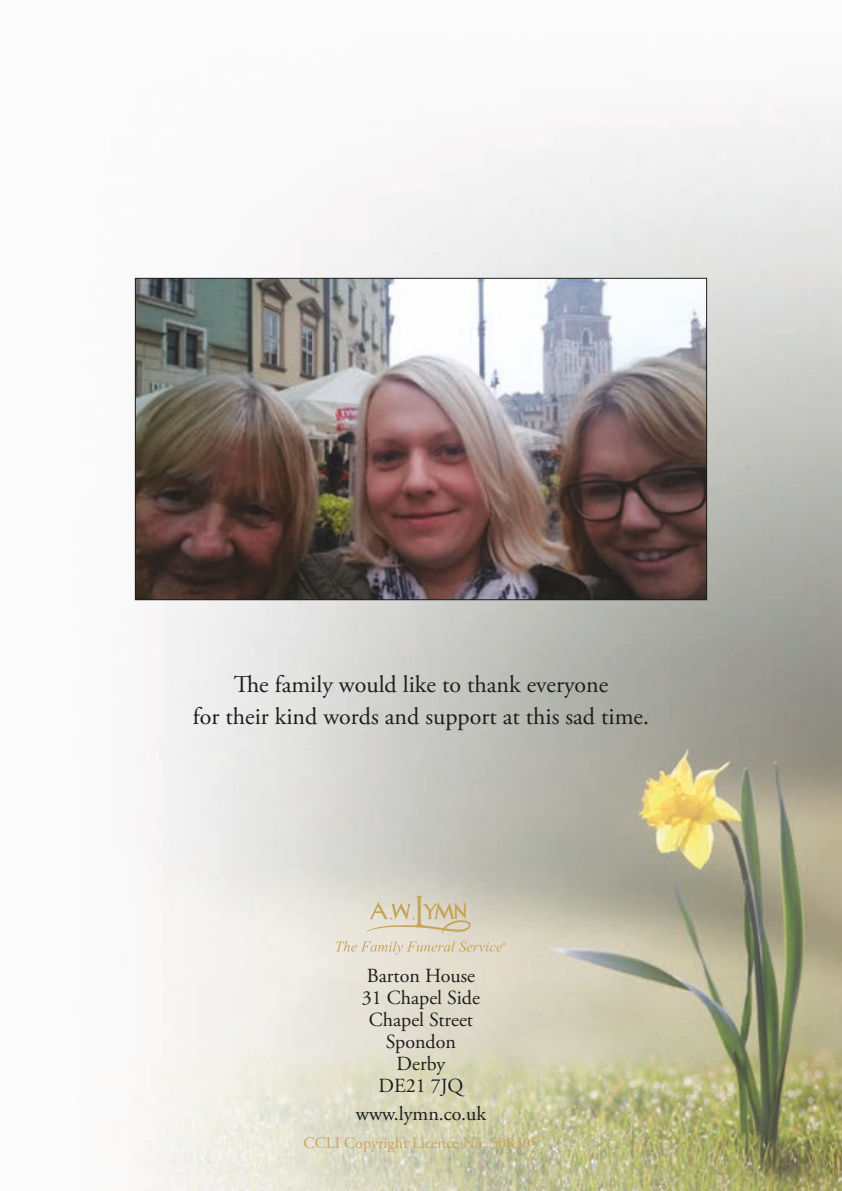
<style>
.page{position:relative;width:842px;height:1191px;background:#fff}
.page>*{position:absolute;margin:0;border:0;box-sizing:border-box;transform-origin:0 0}
.t1{font:24px/32px "Adobe Garamond Pro";color:#1d1d1b;text-align:center}
.t2{font:20px/22px "Adobe Garamond Pro";color:#1d1d1b;text-align:center}
.t3{font:16px "Adobe Garamond Pro";color:#c6a65b}
</style>
<div class="page">
<img style="left:128px;top:103px;width:714px;height:1088px">
<img style="left:137px;top:280px;width:568px;height:318px">
<svg style="left:336px;top:895px;width:170px;height:59px;background:#dcd4c0"></svg>
<p class="t1" style="left:193px;top:669px;width:458px">The family would like to thank everyone<br>for their kind words and support at this sad time.</p>
<p class="t2" style="left:362px;top:965px;width:120px">Barton House<br>31 Chapel Side<br>Chapel Street<br>Spondon<br>Derby<br>DE21 7JQ</p>
<p class="t2" style="left:356px;top:1103px;width:132px">www.lymn.co.uk</p>
<p class="t3" style="left:304px;top:1133px;width:236px">CCLI Copyright Licence No. 508305</p>
</div>
